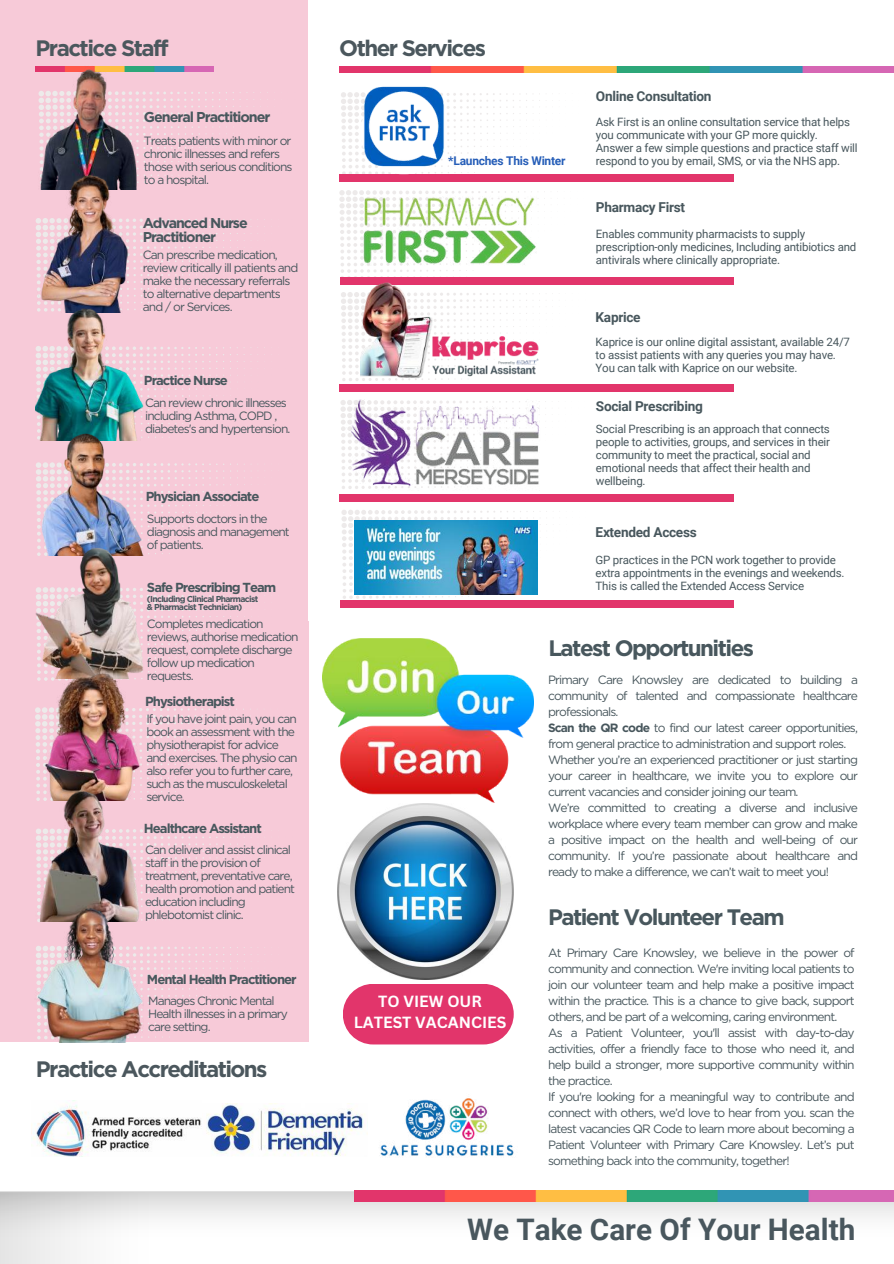
<style>
.page{position:relative;width:894px;height:1264px;background:#fff}
.page>*{position:absolute;margin:0;border:0;box-sizing:border-box;transform-origin:0 0}
.t1{font:700 29.7px "Roboto";color:#49575e}
.t2{font:700 22.35px "Gotham";letter-spacing:-.07em;color:#4b575d}
.t3{font:700 22.35px "Gotham";letter-spacing:-.07em;color:#48575d}
.t4{font:700 15.75px/21px "Canva Sans";color:#fff;text-align:center}
.t5{font:700 14.25px/13.5px "Gotham";letter-spacing:-.08em;color:#48575d}
.t6{font:700 13.65px "Roboto";letter-spacing:-.02em;color:#48575d}
.t7{font:700 13.05px "Gotham";letter-spacing:-.075em;color:#48575d}
.t8{font:12px/13px "Gotham";letter-spacing:-.07em;color:#48575d}
.t9{font:700 12px "Roboto";letter-spacing:-.02em;color:#265eb8}
.t10{font:11.55px/13px "Roboto";letter-spacing:-.015em;color:#48575d}
.t11{font:700 8.55px/8.6px "Gotham";letter-spacing:-.075em;color:#48575d}
.s1{font-weight:700}
</style>
<div class="page">
<img style="left:0;top:1191px;width:893px;height:27px">
<div style="left:0;top:0;width:308px;height:1042px;background:#f7cad8"></div>
<img style="left:323px;top:638px;width:210px;height:165px">
<img style="left:355px;top:1190px;width:538px;height:11px">
<img style="left:0;top:1192px;width:226px;height:71px">
<img style="left:154px;top:66px;width:59px;height:6px">
<svg style="left:156px;top:91px;width:57px;height:71px"></svg>
<img style="left:35px;top:66px;width:119px;height:102px">
<img style="left:35px;top:168px;width:168px;height:128px">
<svg style="left:176px;top:347px;width:41px;height:77px"></svg>
<img style="left:35px;top:264px;width:141px;height:167px">
<svg style="left:174px;top:463px;width:50px;height:84px"></svg>
<img style="left:36px;top:431px;width:134px;height:123px">
<svg style="left:155px;top:588px;width:69px;height:91px"></svg>
<img style="left:35px;top:527px;width:133px;height:151px">
<svg style="left:154px;top:708px;width:76px;height:78px"></svg>
<img style="left:35px;top:666px;width:119px;height:123px">
<svg style="left:181px;top:829px;width:43px;height:71px"></svg>
<img style="left:36px;top:789px;width:141px;height:131px">
<svg style="left:156px;top:947px;width:68px;height:91px"></svg>
<img style="left:36px;top:902px;width:120px;height:140px">
<svg style="left:339px;top:190px;width:128px;height:89px"></svg>
<svg style="left:341px;top:292px;width:199px;height:89px"></svg>
<div style="left:339px;top:174px;width:394px;height:8px;background:#e2356b"></div>
<div style="left:341px;top:277px;width:392px;height:8px;background:#e2356b"></div>
<img style="left:360px;top:282px;width:72px;height:99px">
<div style="left:339px;top:384px;width:394px;height:8px;background:#e2356b"></div>
<div style="left:339px;top:494px;width:394px;height:8px;background:#e2356b"></div>
<svg style="left:341px;top:510px;width:206px;height:89px"></svg>
<div style="left:340px;top:600px;width:393px;height:7px;background:#e2356b"></div>
<img style="left:351px;top:190px;width:194px;height:78px">
<img style="left:433px;top:334px;width:107px;height:44px">
<img style="left:340px;top:400px;width:206px;height:89px">
<img style="left:355px;top:521px;width:182px;height:73px">
<img style="left:339px;top:66px;width:554px;height:6px">
<img style="left:339px;top:71px;width:175px;height:104px">
<div style="left:343px;top:983px;width:170px;height:61px;background:#e2356b;border-radius:30px"></div>
<img style="left:207px;top:1103px;width:158px;height:53px">
<img style="left:31px;top:1100px;width:170px;height:56px">
<img style="left:367px;top:1098px;width:147px;height:58px">
<img style="left:338px;top:803px;width:175px;height:176px">
<h2 class="t2" style="left:36px;top:35px;width:134px">Practice Staff</h2>
<p class="t5" style="left:144px;top:110px;width:128px">General Practitioner</p>
<p class="t8" style="left:144px;top:134px;width:150px">Treats patients with minor or chronic illnesses and refers those with serious conditions to a hospital.</p>
<p class="t5" style="left:143px;top:216px;width:106px">Advanced Nurse<br>Practitioner</p>
<p class="t8" style="left:143px;top:248px;width:157px">Can prescribe medication, review critically ill patients and make the necessary referrals to alternative departments and / or Services.</p>
<p class="t7" style="left:144px;top:372px;width:85px">Practice Nurse</p>
<p class="t8" style="left:145px;top:396px;width:147px">Can review chronic illnesses including Asthma, COPD , diabetes's and hypertension.</p>
<p class="t7" style="left:146px;top:488px;width:115px">Physician Associate</p>
<p class="t8" style="left:147px;top:511px;width:144px">Supports doctors in the diagnosis and management of patients.</p>
<p class="t7" style="left:147px;top:580px;width:131px">Safe Prescribing Team</p>
<p class="t11" style="left:147px;top:594px;width:113px">(Including Clinical Pharmacist &amp; Pharmacist Technician)</p>
<p class="t8" style="left:147px;top:617px;width:153px">Completes medication reviews, authorise medication request, complete discharge follow up medication requests.</p>
<p class="t7" style="left:145px;top:693px;width:91px">Physiotherapist</p>
<p class="t8" style="left:146px;top:712px;width:153px">If you have joint pain, you can book an assessment with the physiotherapist for advice and exercises. The physio can also refer you to further care, such as the musculoskeletal service.</p>
<p class="t7" style="left:144px;top:820px;width:119px">Healthcare Assistant</p>
<p class="t8" style="left:145px;top:843px;width:151px">Can deliver and assist clinical staff in the provision of treatment, preventative care, health promotion and patient education including phlebotomist clinic.</p>
<p class="t7" style="left:147px;top:971px;width:151px">Mental Health Practitioner</p>
<p class="t8" style="left:148px;top:993px;width:141px">Manages Chronic Mental<br>Health illnesses in a primary care setting.</p>
<h2 class="t2" style="left:36px;top:1055px;width:233px">Practice Accreditations</h2>
<h2 class="t2" style="left:339px;top:34px;width:148px">Other Services</h2>
<p class="t9" style="left:448px;top:153px;width:119px">*Launches This Winter</p>
<p class="t6" style="left:595px;top:89px;width:117px">Online Consultation</p>
<p class="t10" style="left:595px;top:115px;width:263px">Ask First is an online consultation service that helps you communicate with your GP more quickly.<br>Answer a few simple questions and practice staff will respond to you by email, SMS, or via the NHS app.</p>
<p class="t6" style="left:595px;top:199px;width:91px">Pharmacy First</p>
<p class="t10" style="left:595px;top:228px;width:262px">Enables community pharmacists to supply prescription-only medicines, Including antibiotics and antivirals where clinically appropriate.</p>
<p class="t6" style="left:595px;top:309px;width:46px">Kaprice</p>
<p class="t10" style="left:595px;top:335px;width:256px">Kaprice is our online digital assistant, available 24/7 to assist patients with any queries you may have.<br>You can talk with Kaprice on our website.</p>
<p class="t6" style="left:595px;top:398px;width:108px">Social Prescribing</p>
<p class="t10" style="left:595px;top:422px;width:236px">Social Prescribing is an approach that connects people to activities, groups, and services in their community to meet the practical, social and emotional needs that affect their health and wellbeing.</p>
<p class="t6" style="left:595px;top:525px;width:103px">Extended Access</p>
<p class="t10" style="left:595px;top:553px;width:250px">GP practices in the PCN work together to provide extra appointments in the evenings and weekends.<br>This is called the Extended Access Service</p>
<h2 class="t3" style="left:548px;top:634px;width:207px">Latest Opportunities</h2>
<p class="t8" style="left:548px;top:672px;width:311px;line-height:16px">Primary Care Knowsley are dedicated to building a community of talented and compassionate healthcare professionals.<br><span class="s1">Scan the QR code</span> to find our latest career opportunities, from general practice to administration and support roles.<br>Whether you’re an experienced practitioner or just starting your career in healthcare, we invite you to explore our current vacancies and consider joining our team.<br>We’re committed to creating a diverse and inclusive workplace where every team member can grow and make a positive impact on the health and well-being of our community. If you’re passionate about healthcare and ready to make a difference, we can’t wait to meet you!</p>
<h3 class="t4" style="left:353px;top:990px;width:154px">TO VIEW OUR<br>LATEST VACANCIES</h3>
<h2 class="t3" style="left:548px;top:903px;width:238px">Patient Volunteer Team</h2>
<p class="t8" style="left:548px;top:944px;width:308px;line-height:16px">At Primary Care Knowsley, we believe in the power of community and connection. We're inviting local patients to join our volunteer team and help make a positive impact within the practice. This is a chance to give back, support others, and be part of a welcoming, caring environment.<br>As a Patient Volunteer, you'll assist with day-to-day activities, offer a friendly face to those who need it, and help build a stronger, more supportive community within the practice.<br>If you're looking for a meaningful way to contribute and connect with others, we’d love to hear from you. scan the latest vacancies QR Code to learn more about becoming a Patient Volunteer with Primary Care Knowsley. Let’s put something back into the community, together!</p>
<h1 class="t1" style="left:467px;top:1211px;width:389px">We Take Care Of Your Health</h1>
</div>
